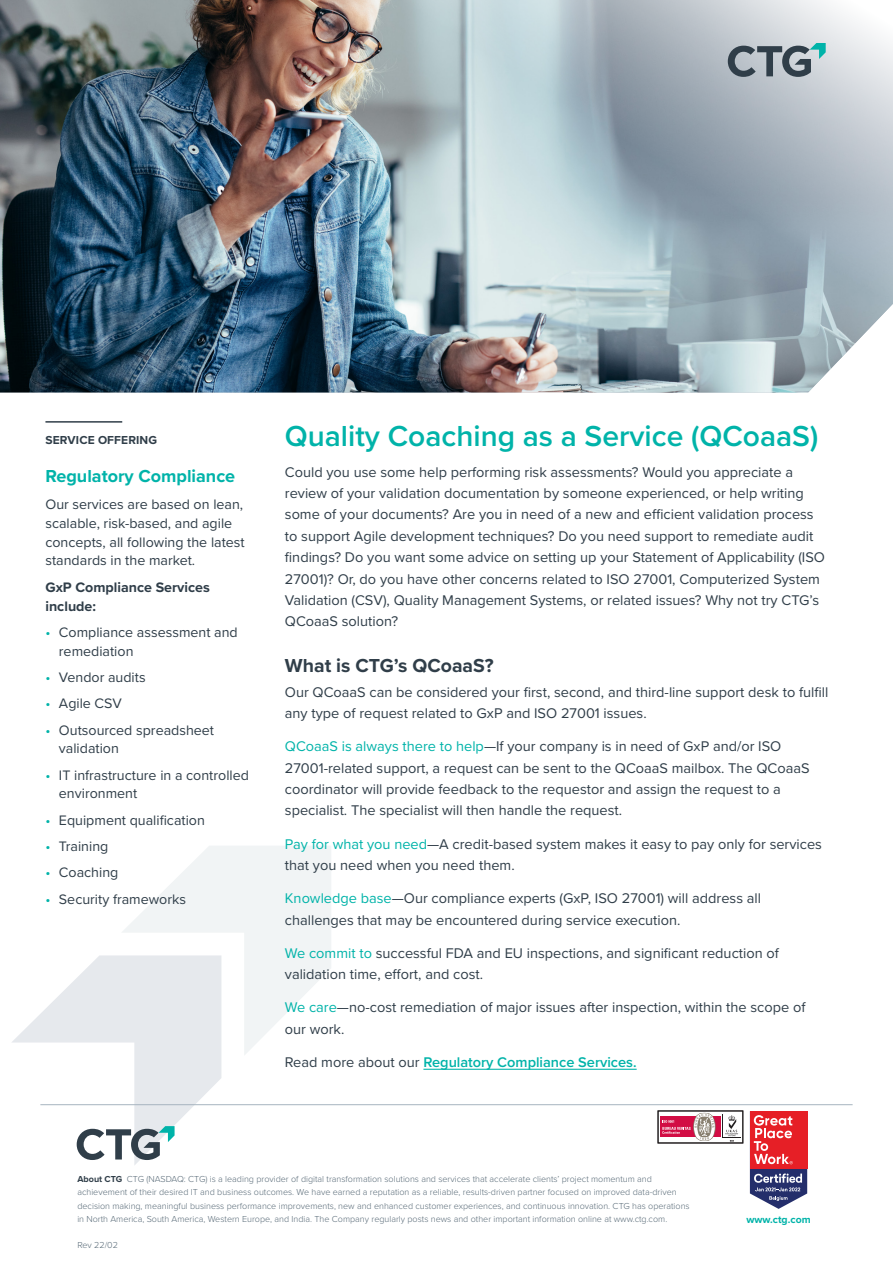
<style>
.page{position:relative;width:893px;height:1263px;background:#fff}
.page>*{position:absolute;margin:0;border:0;box-sizing:border-box;transform-origin:0 0}
.Title__________20pt{font:600 30px "Proxima Nova";color:#00b3a9}
.Header_2__________13{font:700 19.5px "Proxima Nova";color:#303e49}
.Sidebar_Title{font:700 18px "Proxima Nova";color:#00b3a9}
.Body_Copy_9_7pt__pre{font:14.55px/21.3px "Proxima Nova";color:#303e49}
.Body_Copy_9_7pt__pre-2{font:600 14.55px "Proxima Nova";color:#00b3a9}
.Sidebar_Body{font:14.25px/18.8px "Proxima Nova";color:#303e49}
.Sidebar_Body-2{font:700 14.25px/18.8px "Proxima Nova";color:#303e49}
.Document_Type{font:700 12px "Proxima Nova";letter-spacing:.01em;color:#303e49}
.URL{font:700 10.5px "Proxima Nova";color:#00b3a9}
.Boilerplate{font:300 9px/13.5px "Proxima Nova";color:#586a77}
.s1{color:#00b3a9}
.s2{font-weight:400;color:#303e49}
.s3{font-weight:700;color:#303e49}
</style>
<div class="page">
<hr style="left:45px;top:421px;width:77px;height:2px;background:#303e49">
<hr style="left:423px;top:1069px;width:214px;height:1px;background:#00b3a9">
<img style="left:0;top:0;width:836px;height:392px">
<img style="left:293px;top:0;width:600px;height:364px">
<svg style="left:725px;top:43px;width:101px;height:34px"></svg>
<hr style="left:40px;top:1104px;width:813px;height:1px;background:#a7b4bf">
<svg style="left:12px;top:846px;width:319px;height:319px"></svg>
<svg style="left:750px;top:1111px;width:57px;height:98px"></svg>
<div style="left:660px;top:1116px;width:61px;height:21px;background:#d20d44"></div>
<div style="left:658px;top:1111px;width:85px;height:32px;border:1px solid #231f20"></div>
<svg style="left:662px;top:1113px;width:54px;height:28px"></svg>
<svg style="left:725px;top:1115px;width:13px;height:26px"></svg>
<p class="Document_Type" style="left:45px;top:431px;width:113px">SERVICE OFFERING</p>
<p class="Title__________20pt" style="left:285px;top:413px;width:535px">Quality Coaching as a Service (QCoaaS)</p>
<p class="Body_Copy_9_7pt__pre" style="left:285px;top:460px;width:542px">Could you use some help performing risk assessments? Would you appreciate a review of your validation documentation by someone experienced, or help writing some of your documents? Are you in need of a new and efficient validation process to support Agile development techniques? Do you need support to remediate audit findings? Do you want some advice on setting up your Statement of Applicability (ISO 27001)? Or, do you have other concerns related to ISO 27001, Computerized System Validation (CSV), Quality Management Systems, or related issues? Why not try CTG’s QCoaaS solution?</p>
<p class="Header_2__________13" style="left:285px;top:651px;width:210px">What is CTG’s QCoaaS?</p>
<p class="Body_Copy_9_7pt__pre" style="left:285px;top:680px;width:545px">Our QCoaaS can be considered your first, second, and third-line support desk to fulfill any type of request related to GxP and ISO 27001 issues.</p>
<p class="Body_Copy_9_7pt__pre" style="left:285px;top:735px;width:526px"><span class="s1">QCoaaS is always there to help</span>—If your company is in need of GxP and/or ISO 27001-related support, a request can be sent to the QCoaaS mailbox. The QCoaaS coordinator will provide feedback to the requestor and assign the request to a specialist. The specialist will then handle the request.</p>
<p class="Body_Copy_9_7pt__pre" style="left:285px;top:832px;width:539px"><span class="s1">Pay for what you need</span>—A credit-based system makes it easy to pay only for services that you need when you need them.</p>
<p class="Body_Copy_9_7pt__pre" style="left:285px;top:887px;width:478px"><span class="s1">Knowledge base</span>—Our compliance experts (GxP, ISO 27001) will address all challenges that may be encountered during service execution.</p>
<p class="Body_Copy_9_7pt__pre" style="left:285px;top:942px;width:496px"><span class="s1">We commit to</span> successful FDA and EU inspections, and significant reduction of validation time, effort, and cost.</p>
<p class="Body_Copy_9_7pt__pre" style="left:285px;top:996px;width:522px"><span class="s1">We care</span>—no-cost remediation of major issues after inspection, within the scope of our work.</p>
<p class="Body_Copy_9_7pt__pre-2" style="left:285px;top:1051px;width:353px"><span class="s2">Read more about our</span> Regulatory Compliance Services.</p>
<p class="Sidebar_Title" style="left:45px;top:462px;width:191px">Regulatory Compliance</p>
<p class="Sidebar_Body" style="left:45px;top:494px;width:201px">Our services are based on lean, scalable, risk-based, and agile concepts, all following the latest standards in the market.</p>
<p class="Sidebar_Body-2" style="left:45px;top:577px;width:166px">GxP Compliance Services include:</p>
<p class="Sidebar_Body" style="left:59px;top:622px;width:180px;text-indent:-14px"><span class="s1">•</span> Compliance assessment and remediation</p>
<p class="Sidebar_Body" style="left:45px;top:667px;width:102px"><span class="s1">•</span> Vendor audits</p>
<p class="Sidebar_Body" style="left:45px;top:693px;width:78px"><span class="s1">•</span> Agile CSV</p>
<p class="Sidebar_Body" style="left:59px;top:720px;width:157px;text-indent:-14px"><span class="s1">•</span> Outsourced spreadsheet validation</p>
<p class="Sidebar_Body" style="left:59px;top:765px;width:192px;text-indent:-14px"><span class="s1">•</span> IT infrastructure in a controlled environment</p>
<p class="Sidebar_Body" style="left:45px;top:810px;width:161px"><span class="s1">•</span> Equipment qualification</p>
<p class="Sidebar_Body" style="left:45px;top:836px;width:64px"><span class="s1">•</span> Training</p>
<p class="Sidebar_Body" style="left:45px;top:862px;width:74px"><span class="s1">•</span> Coaching</p>
<p class="Sidebar_Body" style="left:45px;top:889px;width:142px"><span class="s1">•</span> Security frameworks</p>
<p class="Boilerplate" style="left:77px;top:1171px;width:614px"><span class="s3">About CTG</span> CTG (NASDAQ: CTG) is a leading provider of digital transformation solutions and services that accelerate clients’ project momentum and achievement of their desired IT and business outcomes. We have earned a reputation as a reliable, results-driven partner focused on improved data-driven decision making, meaningful business performance improvements, new and enhanced customer experiences, and continuous innovation. CTG has operations in North America, South America, Western Europe, and India. The Company regularly posts news and other important information online at www.ctg.com.</p>
<p class="Boilerplate" style="left:77px;top:1237px;width:42px">Rev 22/02</p>
<p class="URL" style="left:746px;top:1212px;width:66px">www.ctg.com</p>
</div>
